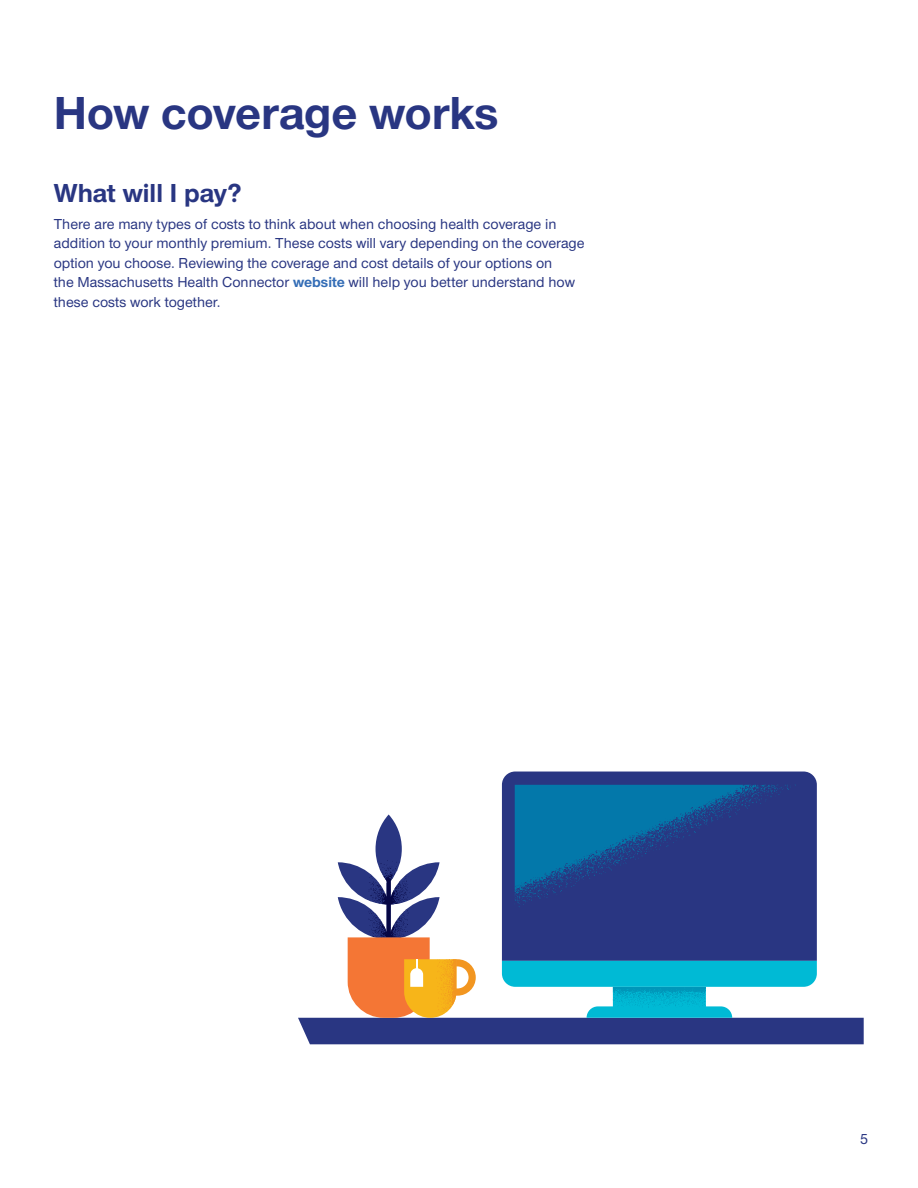
<style>
.page{position:relative;width:918px;height:1188px;background:#fff}
.page>*{position:absolute;margin:0;border:0;box-sizing:border-box;transform-origin:0 0}
.t1{font:700 48px "UHC Sans";color:#293682}
.t2{font:700 27px "UHC Sans";color:#293682}
.t3{font:500 15px/19.5px "UHC Sans";color:#293682}
.s1{font-weight:700;color:#346db6}
</style>
<div class="page">
<svg style="left:502px;top:772px;width:315px;height:13px;fill:#293682"></svg>
<svg style="left:298px;top:785px;width:566px;height:259px"></svg>
<h2 class="t1" style="left:54px;top:81px;width:446px">How coverage works</h2>
<h3 class="t2" style="left:54px;top:175px;width:190px">What will I pay?</h3>
<p class="t3" style="left:54px;top:213px;width:532px">There are many types of costs to think about when choosing health coverage in addition to your monthly premium. These costs will vary depending on the coverage option you choose. Reviewing the coverage and cost details of your options on<br>the Massachusetts Health Connector <span class="s1">website</span> will help you better understand how these costs work together.</p>
<p class="t3" style="left:860px;top:1129px;width:9px">5</p>
</div>
